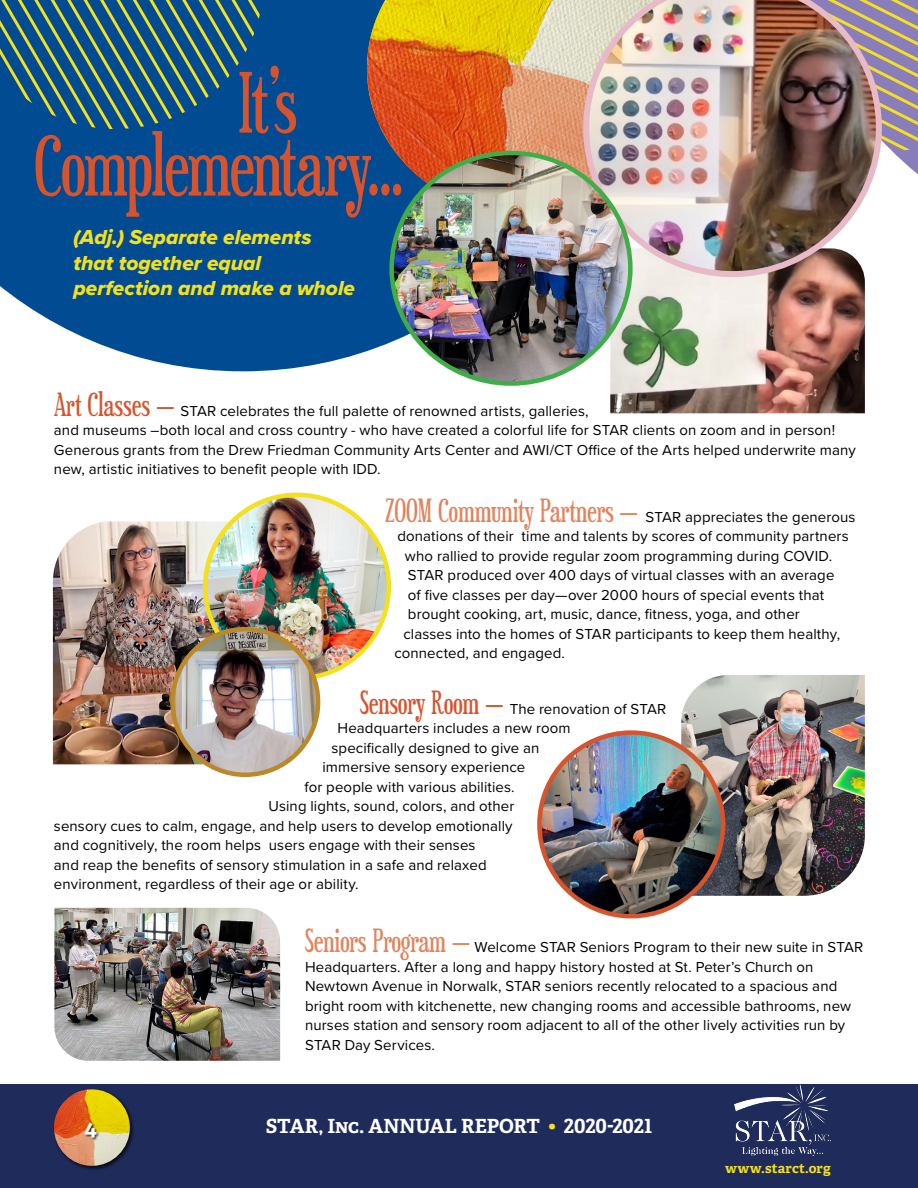
<style>
.page{position:relative;width:918px;height:1188px;background:#fff}
.page>*{position:absolute;margin:0;border:0;box-sizing:border-box;transform-origin:0 0}
.t1{font:79.5px/63px "Sexsmith";letter-spacing:-.025em;color:#d5542e}
.t2{font:700 22.5px "Adelle PE";color:#fff}
.t3{font:21px/25.2px "Proxima Nova Extrabld It";color:#f3e01e}
.t4{font:700 19.5px "Adelle PE";letter-spacing:-.005em;color:#fff}
.t5{font:15px/19.5px "Proxima Nova";letter-spacing:.005em;color:#000}
.t6{font:700 13.5px "Adelle PE";letter-spacing:.01em;color:#f3e01e}
.s1{font-family:"Sexsmith";font-size:30px;color:#d5542e}
.s2{font-family:"Sexsmith";font-size:30px;color:#e2835c}
.s3{color:#f3e01e}
</style>
<div class="page">
<svg style="left:882px;top:0;width:36px;height:175px;background:#a79aa5"></svg>
<svg style="left:0;top:0;width:610px;height:371px;background:#175b9a"></svg>
<svg style="left:0;top:0;width:263px;height:131px;background:#28637d"></svg>
<img style="left:610px;top:277px;width:255px;height:136px">
<div style="left:0;top:1085px;width:918px;height:103px;background:#1f2b5b"></div>
<img style="left:734px;top:1085px;width:95px;height:71px">
<div style="left:53px;top:1088px;width:82px;height:83px;background:#000;opacity:.75"></div>
<img style="left:54px;top:1089px;width:76px;height:77px;border-radius:38px">
<div style="left:85px;top:1122px;width:15px;height:19px;background:#000;opacity:.75"></div>
<img style="left:367px;top:0;width:216px;height:213px">
<img style="left:583px;top:0;width:299px;height:277px">
<img style="left:392px;top:153px;width:238px;height:230px;border-radius:113px">
<img style="left:53px;top:521px;width:179px;height:243px">
<img style="left:205px;top:495px;width:184px;height:183px;border-radius:92px">
<img style="left:172px;top:629px;width:146px;height:146px;border-radius:73px">
<div style="left:170px;top:627px;width:150px;height:150px;border:4px solid #bb892c;border-radius:50%"></div>
<img style="left:681px;top:675px;width:184px;height:221px">
<img style="left:542px;top:733px;width:181px;height:183px">
<div style="left:537px;top:730px;width:188px;height:188px;border:4px solid #d5542e;border-radius:50%"></div>
<img style="left:54px;top:908px;width:226px;height:153px">
<h1 class="t1" style="left:35px;top:75px;width:370px;text-indent:203px">It’s<br>Complementary…</h1>
<h3 class="t3" style="left:74px;top:225px;width:283px">(Adj.) Separate elements that together equal perfection and make a whole</h3>
<p class="t5" style="left:54px;top:401px;width:803px"><span class="s1">Art Classes —</span> STAR celebrates the full palette of renowned artists, galleries,<br>and museums –both local and cross country - who have created a colorful life for STAR clients on zoom and in person!<br>Generous grants from the Drew Friedman Community Arts Center and AWI/CT Office of the Arts helped underwrite many new, artistic initiatives to benefit people with IDD.</p>
<p class="t5" style="left:386px;top:507px;width:471px"><span class="s2">ZOOM Community Partners —</span> STAR appreciates the generous</p>
<p class="t5" style="left:397px;top:526px;width:453px">donations of their time and talents by scores of community partners</p>
<p class="t5" style="left:405px;top:546px;width:429px">who rallied to provide regular zoom programming during COVID.</p>
<p class="t5" style="left:408px;top:565px;width:428px">STAR produced over 400 days of virtual classes with an average</p>
<p class="t5" style="left:408px;top:585px;width:418px">of five classes per day—over 2000 hours of special events that</p>
<p class="t5" style="left:408px;top:604px;width:393px">brought cooking, art, music, dance, fitness, yoga, and other</p>
<p class="t5" style="left:403px;top:624px;width:438px">classes into the homes of STAR participants to keep them healthy,</p>
<p class="t5" style="left:394px;top:643px;width:172px">connected, and engaged.</p>
<p class="t5" style="left:360px;top:699px;width:308px"><span class="s1">Sensory Room —</span> The renovation of STAR</p>
<p class="t5" style="left:337px;top:718px;width:235px">Headquarters includes a new room</p>
<p class="t5" style="left:331px;top:738px;width:210px">specifically designed to give an</p>
<p class="t5" style="left:322px;top:757px;width:204px">immersive sensory experience</p>
<p class="t5" style="left:304px;top:777px;width:212px">for people with various abilities.</p>
<p class="t5" style="left:268px;top:796px;width:247px">Using lights, sound, colors, and other</p>
<p class="t5" style="left:54px;top:816px;width:460px">sensory cues to calm, engage, and help users to develop emotionally</p>
<p class="t5" style="left:54px;top:835px;width:423px">and cognitively, the room helps users engage with their senses</p>
<p class="t5" style="left:54px;top:855px;width:434px">and reap the benefits of sensory stimulation in a safe and relaxed</p>
<p class="t5" style="left:54px;top:874px;width:306px">environment, regardless of their age or ability.</p>
<h2 class="t2" style="left:85px;top:1112px;width:14px">4</h2>
<p class="t5" style="left:305px;top:937px;width:560px"><span class="s2">Seniors Program —</span> Welcome STAR Seniors Program to their new suite in STAR Headquarters. After a long and happy history hosted at St. Peter’s Church on Newtown Avenue in Norwalk, STAR seniors recently relocated to a spacious and bright room with kitchenette, new changing rooms and accessible bathrooms, new nurses station and sensory room adjacent to all of the other lively activities run by STAR Day Services.</p>
<h3 class="t4" style="left:266px;top:1112px;width:388px">STAR, Inc. ANNUAL REPORT <span class="s3">•</span> 2020-2021</h3>
<p class="t6" style="left:725px;top:1158px;width:107px">www.starct.org</p>
</div>
